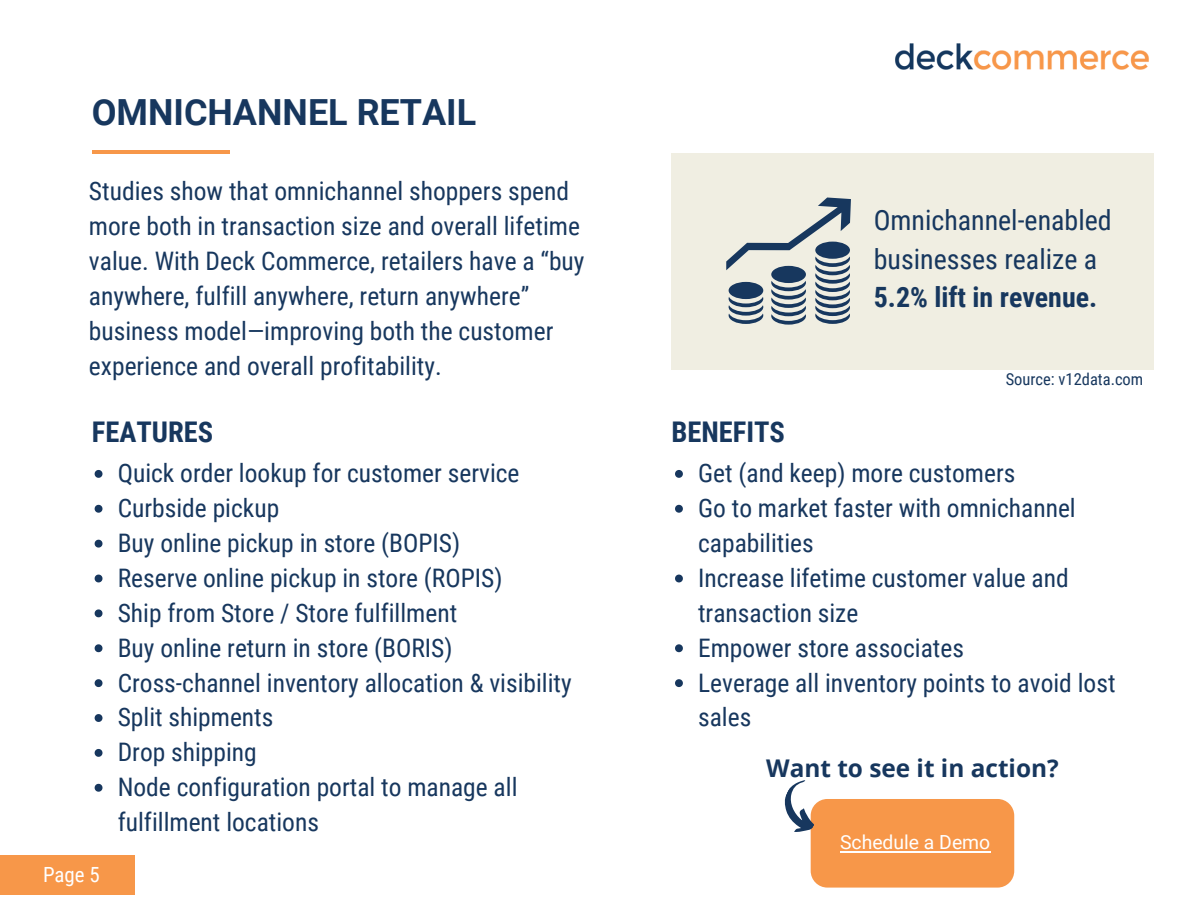
<style>
.page{position:relative;width:1188px;height:918px;background:#fff}
.page>*{position:absolute;margin:0;border:0;box-sizing:border-box;transform-origin:0 0}
.t1{font:700 36px "Roboto";color:#17375e}
.t2{font:700 28.5px "Roboto Condensed";color:#17375e}
.t3{font:27.9px/38.4px "Roboto Condensed";color:#17375e}
.t4{font:25.5px/34.8px "Roboto Condensed";color:#17375e}
.t5{font:700 24.45px "Open Sans";color:#17375e}
.t6{font:20.85px "Roboto Condensed";color:#fff}
.t7{font:19.35px "Roboto";color:#fff}
.t8{font:16.5px "Roboto Condensed";color:#17375e}
.s1{font-weight:700}
</style>
<div class="page">
<hr style="left:92px;top:150px;width:137px;height:3px;background:#f79749">
<div style="left:671px;top:153px;width:483px;height:217px;background:#f0eee2"></div>
<svg style="left:95px;top:470px;width:7px;height:8px"></svg>
<svg style="left:95px;top:505px;width:7px;height:8px"></svg>
<svg style="left:95px;top:540px;width:7px;height:8px"></svg>
<svg style="left:95px;top:575px;width:7px;height:7px"></svg>
<svg style="left:95px;top:609px;width:7px;height:8px"></svg>
<svg style="left:95px;top:644px;width:7px;height:8px"></svg>
<svg style="left:95px;top:679px;width:7px;height:8px"></svg>
<svg style="left:95px;top:714px;width:7px;height:8px"></svg>
<svg style="left:95px;top:749px;width:7px;height:8px"></svg>
<svg style="left:95px;top:784px;width:7px;height:8px"></svg>
<svg style="left:675px;top:470px;width:8px;height:8px"></svg>
<svg style="left:675px;top:505px;width:8px;height:8px"></svg>
<svg style="left:675px;top:575px;width:8px;height:7px"></svg>
<svg style="left:675px;top:644px;width:8px;height:8px"></svg>
<svg style="left:675px;top:679px;width:8px;height:8px"></svg>
<svg style="left:726px;top:198px;width:125px;height:127px"></svg>
<img style="left:895px;top:43px;width:254px;height:27px">
<div style="left:811px;top:799px;width:203px;height:89px;background:#f79749;border-radius:17px"></div>
<svg style="left:784px;top:780px;width:42px;height:58px"></svg>
<hr style="left:840px;top:851px;width:150px;height:2px;background:#fff">
<div style="left:0;top:855px;width:135px;height:40px;background:#f79749"></div>
<p class="t1" style="left:92px;top:92px;width:386px">OMNICHANNEL RETAIL</p>
<p class="t4" style="left:89px;top:174px;width:497px">Studies show that omnichannel shoppers spend more both in transaction size and overall lifetime value. With Deck Commerce, retailers have a “buy anywhere, fulfill anywhere, return anywhere” business model—improving both the customer experience and overall profitability.</p>
<p class="t2" style="left:92px;top:415px;width:123px">FEATURES</p>
<p class="t2" style="left:671px;top:415px;width:115px">BENEFITS</p>
<p class="t3" style="left:874px;top:202px;width:239px">Omnichannel-enabled businesses realize a<br><span class="s1">5.2% lift in revenue.</span></p>
<p class="t8" style="left:1006px;top:369px;width:139px">Source: v12data.com</p>
<p class="t4" style="left:118px;top:456px;width:403px">Quick order lookup for customer service</p>
<p class="t4" style="left:118px;top:491px;width:163px">Curbside pickup</p>
<p class="t4" style="left:118px;top:526px;width:344px">Buy online pickup in store (BOPIS)</p>
<p class="t4" style="left:118px;top:561px;width:386px">Reserve online pickup in store (ROPIS)</p>
<p class="t4" style="left:118px;top:596px;width:341px">Ship from Store / Store fulfillment</p>
<p class="t4" style="left:118px;top:631px;width:336px">Buy online return in store (BORIS)</p>
<p class="t4" style="left:118px;top:665px;width:456px">Cross-channel inventory allocation &amp; visibility</p>
<p class="t4" style="left:118px;top:700px;width:157px">Split shipments</p>
<p class="t4" style="left:118px;top:735px;width:141px">Drop shipping</p>
<p class="t4" style="left:118px;top:770px;width:401px">Node configuration portal to manage all fulfillment locations</p>
<p class="t6" style="left:43px;top:863px;width:114px">Page 5Page 2</p>
<p class="t4" style="left:698px;top:456px;width:319px">Get (and keep) more customers</p>
<p class="t4" style="left:698px;top:491px;width:379px">Go to market faster with omnichannel capabilities</p>
<p class="t4" style="left:698px;top:561px;width:372px">Increase lifetime customer value and transaction size</p>
<p class="t4" style="left:698px;top:631px;width:267px">Empower store associates</p>
<p class="t4" style="left:698px;top:665px;width:419px">Leverage all inventory points to avoid lost sales</p>
<p class="t5" style="left:766px;top:751px;width:294px">Want to see it in action?</p>
<p class="t7" style="left:840px;top:831px;width:152px">Schedule a Demo</p>
</div>
